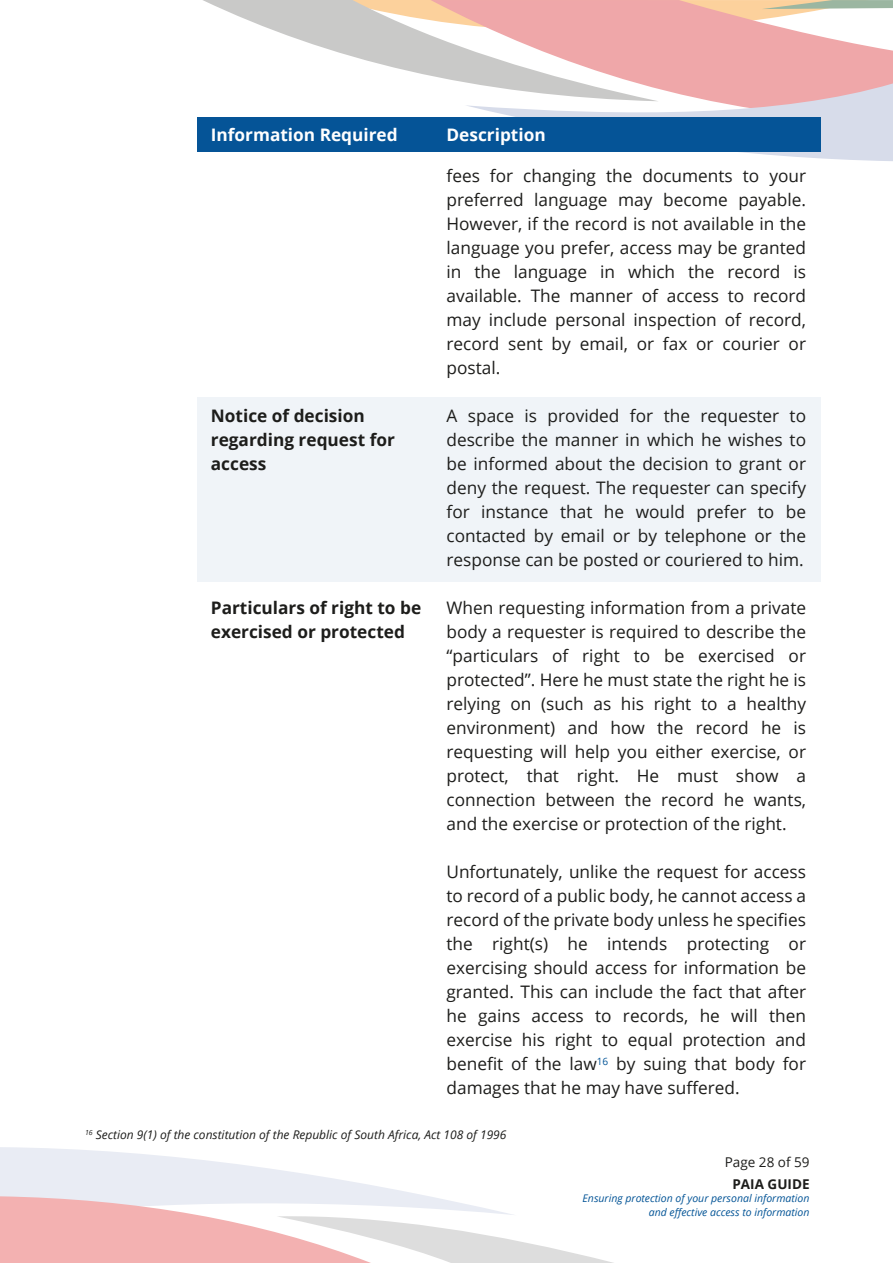
<style>
.page{position:relative;width:893px;height:1263px;background:#fff}
.page>*{position:absolute;margin:0;border:0;box-sizing:border-box;transform-origin:0 0}
.t1{font:17.25px/24px "Open Sans";color:#1d1d1b;text-align:justify}
.t2{font:700 17.25px/24px "Open Sans";color:#1d1d1b}
.t3{font:700 17.25px "Open Sans";color:#fff}
.t4{font:13.5px "Open Sans";color:#1d1d1b}
.t5{font:700 13.5px "Open Sans";color:#1d1d1b}
.t6{font:italic 12px "Open Sans";color:#1d1d1b}
.t7{font:italic 10.5px/13.5px "Open Sans";color:#035496;text-align:right}
</style>
<div class="page">
<svg style="left:0;top:1147px;width:614px;height:116px"></svg>
<svg style="left:431px;top:0;width:462px;height:118px;fill:#efa7a9"></svg>
<svg style="left:203px;top:0;width:456px;height:101px"></svg>
<svg style="left:465px;top:83px;width:428px;height:78px"></svg>
<div style="left:197px;top:397px;width:623px;height:184px;background:#f0f4f8"></div>
<div style="left:197px;top:118px;width:623px;height:34px;background:#055497"></div>
<p class="t3" style="left:211px;top:123px;width:188px">Information Required</p>
<p class="t3" style="left:446px;top:123px;width:101px">Description</p>
<p class="t2" style="left:211px;top:404px;width:185px">Notice of decision regarding request for access</p>
<p class="t2" style="left:211px;top:596px;width:212px">Particulars of right to be exercised or protected</p>
<p class="t1" style="left:446px;top:164px;width:361px">fees for changing the documents to your preferred language may become payable.<br>However, if the record is not available in the language you prefer, access may be granted in the language in which the record is available. The manner of access to record may include personal inspection of record, record sent by email, or fax or courier or postal.</p>
<p class="t1" style="left:446px;top:403px;width:361px">A space is provided for the requester to describe the manner in which he wishes to be informed about the decision to grant or deny the request. The requester can specify for instance that he would prefer to be contacted by email or by telephone or the response can be posted or couriered to him.</p>
<p class="t1" style="left:446px;top:595px;width:361px">When requesting information from a private body a requester is required to describe the “particulars of right to be exercised or protected”. Here he must state the right he is relying on (such as his right to a healthy environment) and how the record he is requesting will help you either exercise, or protect, that right. He must show a connection between the record he wants, and the exercise or protection of the right.</p>
<p class="t1" style="left:446px;top:859px;width:361px">Unfortunately, unlike the request for access to record of a public body, he cannot access a record of the private body unless he specifies the right(s) he intends protecting or exercising should access for information be granted. This can include the fact that after he gains access to records, he will then exercise his right to equal protection and benefit of the law<sup>16</sup> by suing that body for damages that he may have suffered.</p>
<p class="t6" style="left:85px;top:1126px;width:423px"><sup>16</sup> Section 9(1) of the constitution of the Republic of South Africa, Act 108 of 1996</p>
<p class="t4" style="left:725px;top:1152px;width:86px">Page 28 of 59</p>
<p class="t5" style="left:732px;top:1174px;width:79px">PAIA GUIDE</p>
<p class="t7" style="left:583px;top:1191px;width:228px">Ensuring protection of your personal information and effective access to information</p>
</div>
